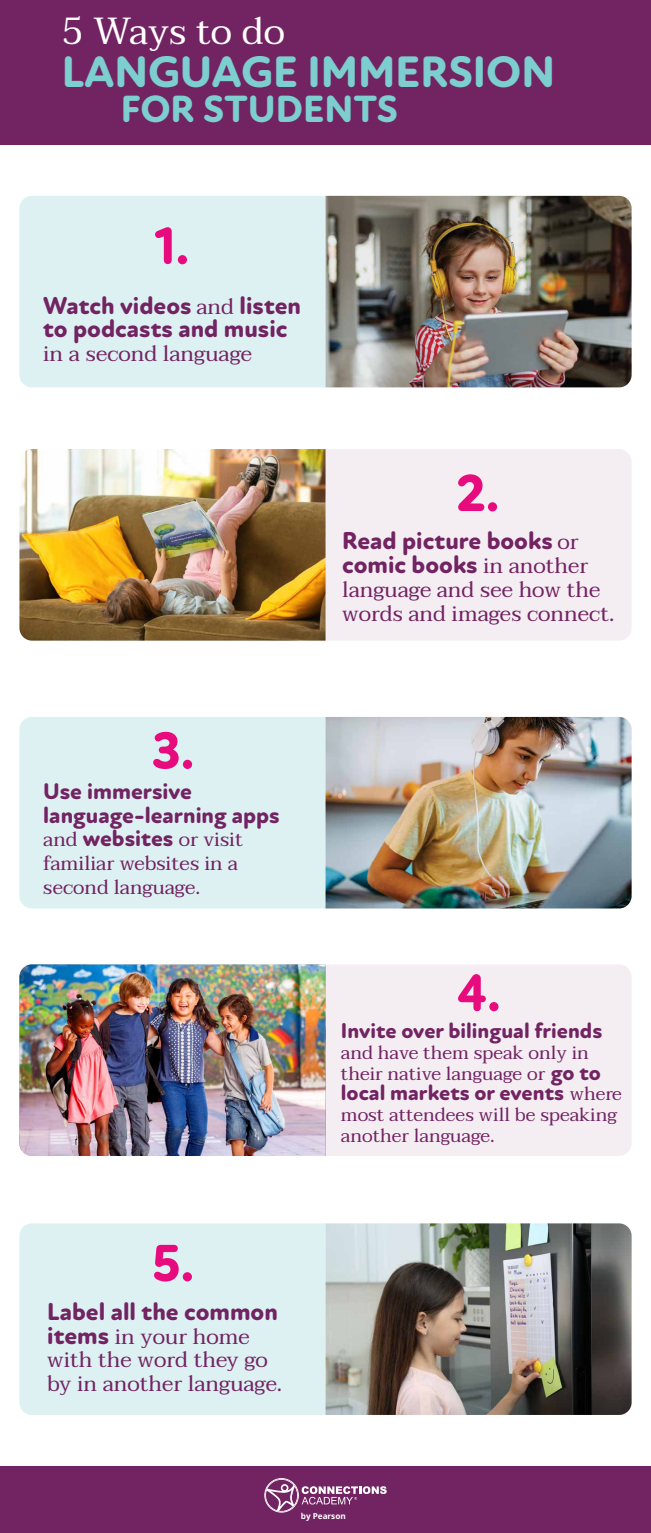
<style>
.page{position:relative;width:651px;height:1533px;background:#fff}
.page>*{position:absolute;margin:0;border:0;box-sizing:border-box;transform-origin:0 0}
.t1{font:800 53.12px "New Atten Round";color:#e80b7e}
.t2{font:800 45px "New Atten Round";color:#7ccecf}
.t3{font:800 38.75px "New Atten Round";color:#7ccecf}
.t4{font:37.5px "Taviraj";color:#fff}
.t5{font:800 25px/23.8px "New Atten Round";color:#722362}
.t6{font:800 23.12px/23.8px "New Atten Round";color:#722362}
.t7{font:21.88px/23.8px "Taviraj";color:#722362}
.t8{font:800 21.88px "New Atten Round";color:#722362}
.t9{font:20px/23.8px "Taviraj";color:#722362}
.t10{font:18.75px/20.6px "Taviraj";color:#722362}
.t11{font:700 8.19px "Open Sans";letter-spacing:-.005em;color:#fff}
.s1{font-family:"Taviraj";font-weight:400;font-size:21.88px}
.s2{font-family:"New Atten Round";font-weight:800;font-size:23.12px}
.s3{font-family:"New Atten Round";font-weight:800;font-size:25px}
.s4{font-family:"New Atten Round";font-weight:800;font-size:21.88px}
.s5{font-family:"Taviraj";font-weight:400;font-size:18.75px}
</style>
<div class="page">
<div style="left:325px;top:964px;width:306px;height:191px;background:#f4eef3"></div>
<div style="left:0;top:0;width:650px;height:144px;background:#722362"></div>
<img style="left:19px;top:964px;width:306px;height:191px">
<div style="left:325px;top:449px;width:306px;height:191px;background:#f4eef3"></div>
<img style="left:19px;top:449px;width:306px;height:191px">
<div style="left:19px;top:196px;width:306px;height:191px;background:#ddf1f2"></div>
<img style="left:325px;top:196px;width:306px;height:191px">
<div style="left:19px;top:717px;width:306px;height:191px;background:#ddf1f2"></div>
<img style="left:325px;top:716px;width:306px;height:192px">
<div style="left:19px;top:1223px;width:306px;height:191px;background:#ddf1f2"></div>
<img style="left:325px;top:1223px;width:306px;height:191px">
<div style="left:0;top:1465px;width:650px;height:67px;background:#722362"></div>
<svg style="left:264px;top:1478px;width:122px;height:34px"></svg>
<h1 class="t4" style="left:62px;top:2px;width:224px">5 Ways to do</h1>
<h1 class="t2" style="left:62px;top:45px;width:494px">LANGUAGE IMMERSION</h1>
<h1 class="t3" style="left:121px;top:86px;width:278px">FOR STUDENTS</h1>
<p class="t1" style="left:154px;top:214px;width:36px">1.</p>
<p class="t5" style="left:43px;top:294px;width:259px">Watch videos <span class="s1">and</span> listen to podcasts and music</p>
<p class="t7" style="left:43px;top:342px;width:210px">in a second language</p>
<p class="t1" style="left:152px;top:719px;width:44px">3.</p>
<p class="t6" style="left:43px;top:779px;width:238px">Use immersive language-learning apps</p>
<p class="t9" style="left:43px;top:828px;width:201px">and <span class="s2">websites</span> or visit familiar websites in a second language.</p>
<p class="t1" style="left:152px;top:1231px;width:44px">5.</p>
<p class="t5" style="left:47px;top:1299px;width:232px">Label all the common</p>
<p class="t7" style="left:47px;top:1324px;width:236px"><span class="s3">items</span> in your home with the word they go by in another language.</p>
<p class="t1" style="left:455px;top:461px;width:45px">2.</p>
<p class="t5" style="left:342px;top:529px;width:247px">Read picture books <span class="s1">or </span>comic books <span class="s1">in another</span></p>
<p class="t7" style="left:342px;top:578px;width:273px">language and see how the words and images connect.</p>
<p class="t1" style="left:457px;top:961px;width:45px">4.</p>
<p class="t8" style="left:340px;top:1017px;width:263px">Invite over bilingual friends</p>
<p class="t10" style="left:340px;top:1042px;width:261px">and have them speak only in their native language or <span class="s4">go to</span></p>
<p class="t8" style="left:340px;top:1079px;width:282px">local markets or events <span class="s5">where</span></p>
<p class="t10" style="left:340px;top:1104px;width:277px">most attendees will be speaking another language.</p>
<p class="t11" style="left:300px;top:1509px;width:46px">by Pearson</p>
</div>
